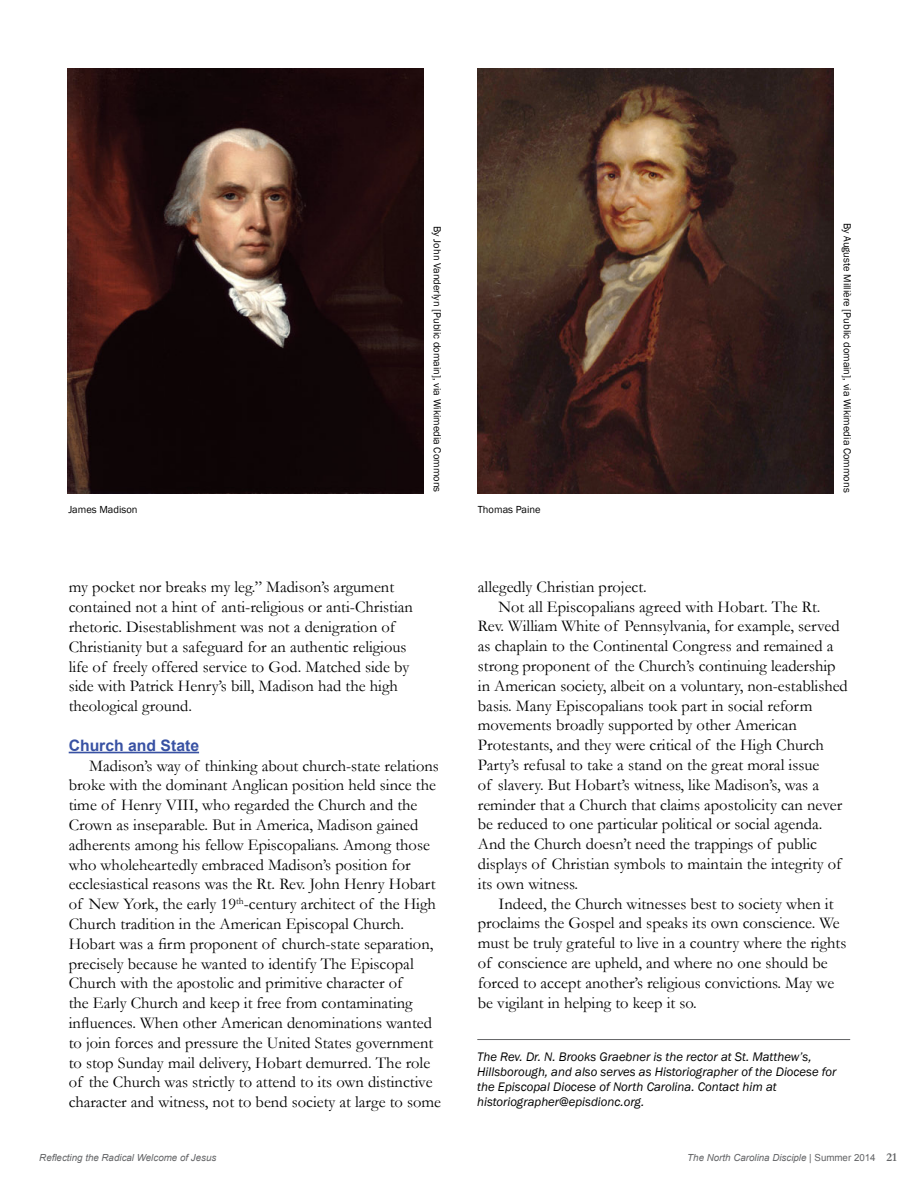
<style>
.page{position:relative;width:918px;height:1188px;background:#fff}
.page>*{position:absolute;margin:0;border:0;box-sizing:border-box;transform-origin:0 0}
.t1{font:16.5px/19.8px "Garamond";color:#000}
.t2{font:700 15.75px "Arial";color:#3851a3}
.t3{font:italic 12.75px/15.3px "Franklin Gothic";color:#000}
.t4{font:10.5px "Franklin Gothic";color:#000}
.t5{font:italic 9.75px "Arial";color:#636466}
.s1{font-style:normal}
.s2{font-family:"Garamond";font-weight:700;font-style:normal;font-size:12px}
</style>
<div class="page">
<hr style="left:69px;top:752px;width:130px;height:1px;background:#3851a3">
<hr style="left:477px;top:1039px;width:373px;height:1px;background:#636466">
<img style="left:68px;top:69px;width:355px;height:424px">
<img style="left:478px;top:68px;width:356px;height:425px">
<p class="t4" style="left:444px;top:226px;width:268px;rotate:90deg">By John Vanderlyn [Public domain], via Wikimedia Commons</p>
<p class="t4" style="left:854px;top:223px;width:271px;rotate:90deg">By Auguste Millière [Public domain], via Wikimedia Commons</p>
<p class="t4" style="left:68px;top:503px;width:71px">James Madison</p>
<p class="t4" style="left:478px;top:503px;width:64px">Thomas Paine</p>
<p class="t1" style="left:69px;top:577px;width:346px">my pocket nor breaks my leg.” Madison’s argument contained not a hint of anti-religious or anti-Christian rhetoric. Disestablishment was not a denigration of Christianity but a safeguard for an authentic religious life of freely offered service to God. Matched side by side with Patrick Henry’s bill, Madison had the high theological ground.</p>
<p class="t2" style="left:69px;top:735px;width:132px">Church and State</p>
<p class="t1" style="left:69px;top:755px;width:374px;text-indent:21px">Madison’s way of thinking about church-state relations broke with the dominant Anglican position held since the time of Henry VIII, who regarded the Church and the Crown as inseparable. But in America, Madison gained adherents among his fellow Episcopalians. Among those who wholeheartedly embraced Madison’s position for ecclesiastical reasons was the Rt. Rev. John Henry Hobart of New York, the early 19<sup>th</sup>-century architect of the High Church tradition in the American Episcopal Church.<br>Hobart was a firm proponent of church-state separation, precisely because he wanted to identify The Episcopal Church with the apostolic and primitive character of<br>the Early Church and keep it free from contaminating influences. When other American denominations wanted to join forces and pressure the United States government to stop Sunday mail delivery, Hobart demurred. The role of the Church was strictly to attend to its own distinctive character and witness, not to bend society at large to some</p>
<p class="t1" style="left:478px;top:576px;width:171px">allegedly Christian project.</p>
<p class="t1" style="left:499px;top:596px;width:324px">Not all Episcopalians agreed with Hobart. The Rt.</p>
<p class="t1" style="left:478px;top:616px;width:363px">Rev. William White of Pennsylvania, for example, served</p>
<p class="t1" style="left:478px;top:636px;width:357px">as chaplain to the Continental Congress and remained a</p>
<p class="t1" style="left:478px;top:656px;width:359px">strong proponent of the Church’s continuing leadership</p>
<p class="t1" style="left:478px;top:675px;width:372px">in American society, albeit on a voluntary, non-established</p>
<p class="t1" style="left:478px;top:695px;width:336px">basis. Many Episcopalians took part in social reform</p>
<p class="t1" style="left:478px;top:715px;width:320px">movements broadly supported by other American</p>
<p class="t1" style="left:478px;top:735px;width:347px">Protestants, and they were critical of the High Church</p>
<p class="t1" style="left:478px;top:755px;width:343px">Party’s refusal to take a stand on the great moral issue</p>
<p class="t1" style="left:478px;top:774px;width:343px">of slavery. But Hobart’s witness, like Madison’s, was a</p>
<p class="t1" style="left:478px;top:794px;width:366px">reminder that a Church that claims apostolicity can never</p>
<p class="t1" style="left:478px;top:814px;width:346px">be reduced to one particular political or social agenda.</p>
<p class="t1" style="left:478px;top:834px;width:341px">And the Church doesn’t need the trappings of public</p>
<p class="t1" style="left:478px;top:854px;width:365px">displays of Christian symbols to maintain the integrity of</p>
<p class="t1" style="left:478px;top:873px;width:102px">its own witness.</p>
<p class="t1" style="left:499px;top:893px;width:336px">Indeed, the Church witnesses best to society when it</p>
<p class="t1" style="left:478px;top:913px;width:363px">proclaims the Gospel and speaks its own conscience. We</p>
<p class="t1" style="left:478px;top:933px;width:370px">must be truly grateful to live in a country where the rights</p>
<p class="t1" style="left:478px;top:953px;width:351px">of conscience are upheld, and where no one should be</p>
<p class="t1" style="left:478px;top:972px;width:358px">forced to accept another’s religious convictions. May we</p>
<p class="t1" style="left:478px;top:992px;width:220px">be vigilant in helping to keep it so.</p>
<p class="t3" style="left:477px;top:1049px;width:361px">The Rev. Dr. N. Brooks Graebner is the rector at St. Matthew’s, Hillsborough, and also serves as Historiographer of the Diocese for the Episcopal Diocese of North Carolina. Contact him at historiographer@episdionc.org.</p>
<p class="t5" style="left:39px;top:1151px;width:179px">Reflecting the Radical Welcome of Jesus</p>
<p class="t5" style="left:687px;top:1151px;width:211px">The North Carolina Disciple <span class="s1">| Summer 2014</span> <span class="s2">21</span></p>
</div>
